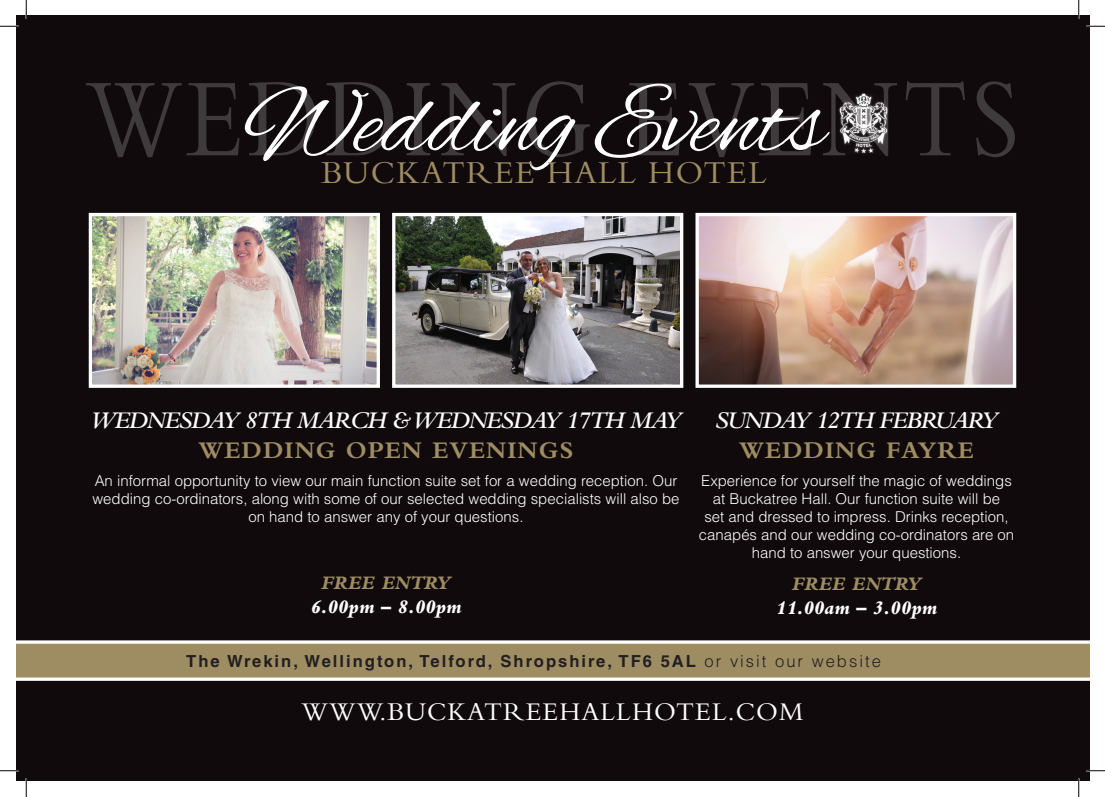
<style>
.page{position:relative;width:1105px;height:797px;background:#fff}
.page>*{position:absolute;margin:0;border:0;box-sizing:border-box;transform-origin:0 0}
.t1{font:116px "Bembo Std";letter-spacing:.04em;color:#fff;scale:.83 1}
.t2{font:99.62px "Alex Brush";color:#fff}
.t3{font:33.25px "Bembo Std";letter-spacing:.04em;color:#9e8d62}
.t4{font:26.62px "Bembo Std";letter-spacing:.04em;color:#fff}
.t5{font:italic 600 24.88px/29.9px "Bembo Std";letter-spacing:-.06em;color:#fff;text-align:center}
.t6{font:700 24.88px "Bembo Std";letter-spacing:.04em;color:#9e8d62}
.t7{font:italic 800 19.88px/23.9px "Bembo Std";color:#fff;text-align:center}
.t8{font:700 16.62px "Helvetica LT Std";letter-spacing:.12em;color:#231f20}
.t9{font:300 15px/17.9px "Helvetica LT Std";color:#fff;text-align:center}
.s1{font-weight:700;font-style:normal;color:#9e8d62}
.s2{color:#9e8d62}
.s3{font-weight:300}
</style>
<div class="page">
<div style="left:16px;top:16px;width:1073px;height:765px;background:#110a0c"></div>
<svg style="left:16px;top:640px;width:1073px;height:41px"></svg>
<img style="left:839px;top:92px;width:49px;height:62px">
<img style="left:93px;top:217px;width:283px;height:167px">
<div style="left:89px;top:213px;width:291px;height:175px;border:3px solid #fff"></div>
<img style="left:396px;top:217px;width:283px;height:167px">
<div style="left:392px;top:213px;width:291px;height:175px;border:3px solid #fff"></div>
<img style="left:699px;top:217px;width:313px;height:167px">
<div style="left:695px;top:213px;width:321px;height:175px;border:3px solid #fff"></div>
<svg style="left:0;top:25px;width:19px;height:2px"></svg>
<svg style="left:1086px;top:25px;width:19px;height:2px"></svg>
<svg style="left:0;top:770px;width:19px;height:1px"></svg>
<svg style="left:1086px;top:770px;width:19px;height:1px"></svg>
<svg style="left:25px;top:0;width:2px;height:19px"></svg>
<svg style="left:25px;top:778px;width:2px;height:19px"></svg>
<svg style="left:1078px;top:0;width:1px;height:19px"></svg>
<svg style="left:1078px;top:778px;width:1px;height:19px"></svg>
<h1 class="t1" style="left:86px;top:51px;width:1126px">WEDDING EVENTS</h1>
<p class="t2" style="left:243px;top:68px;width:583px">Wedding Events</p>
<p class="t3" style="left:322px;top:153px;width:447px">BUCKATREE HALL HOTEL</p>
<p class="t5" style="left:90px;top:405px;width:593px">WEDNESDAY 8TH MARCH &amp; WEDNESDAY 17TH MAY<br><span class="s1">WEDDING OPEN EVENINGS</span></p>
<p class="t9" style="left:92px;top:472px;width:588px">An informal opportunity to view our main function suite set for a wedding reception. Our wedding co-ordinators, along with some of our selected wedding specialists will also be on hand to answer any of your questions.</p>
<p class="t7" style="left:310px;top:571px;width:153px"><span class="s2">FREE ENTRY<br></span>6.00pm – 8.00pm</p>
<p class="t5" style="left:715px;top:405px;width:285px">SUNDAY 12TH FEBRUARY</p>
<p class="t6" style="left:739px;top:436px;width:236px">WEDDING FAYRE</p>
<p class="t9" style="left:699px;top:472px;width:317px">Experience for yourself the magic of weddings at Buckatree Hall. Our function suite will be<br>set and dressed to impress. Drinks reception, canapés and our wedding co-ordinators are on hand to answer your questions.</p>
<p class="t7" style="left:776px;top:571px;width:163px"><span class="s2">FREE ENTRY<br></span>11.00am – 3.00pm</p>
<p class="t8" style="left:186px;top:651px;width:696px">The Wrekin, Wellington, Telford, Shropshire, TF6 5AL <span class="s3">or visit our website</span></p>
<p class="t4" style="left:301px;top:696px;width:504px">WWW.BUCKATREEHALLHOTEL.COM</p>
</div>
